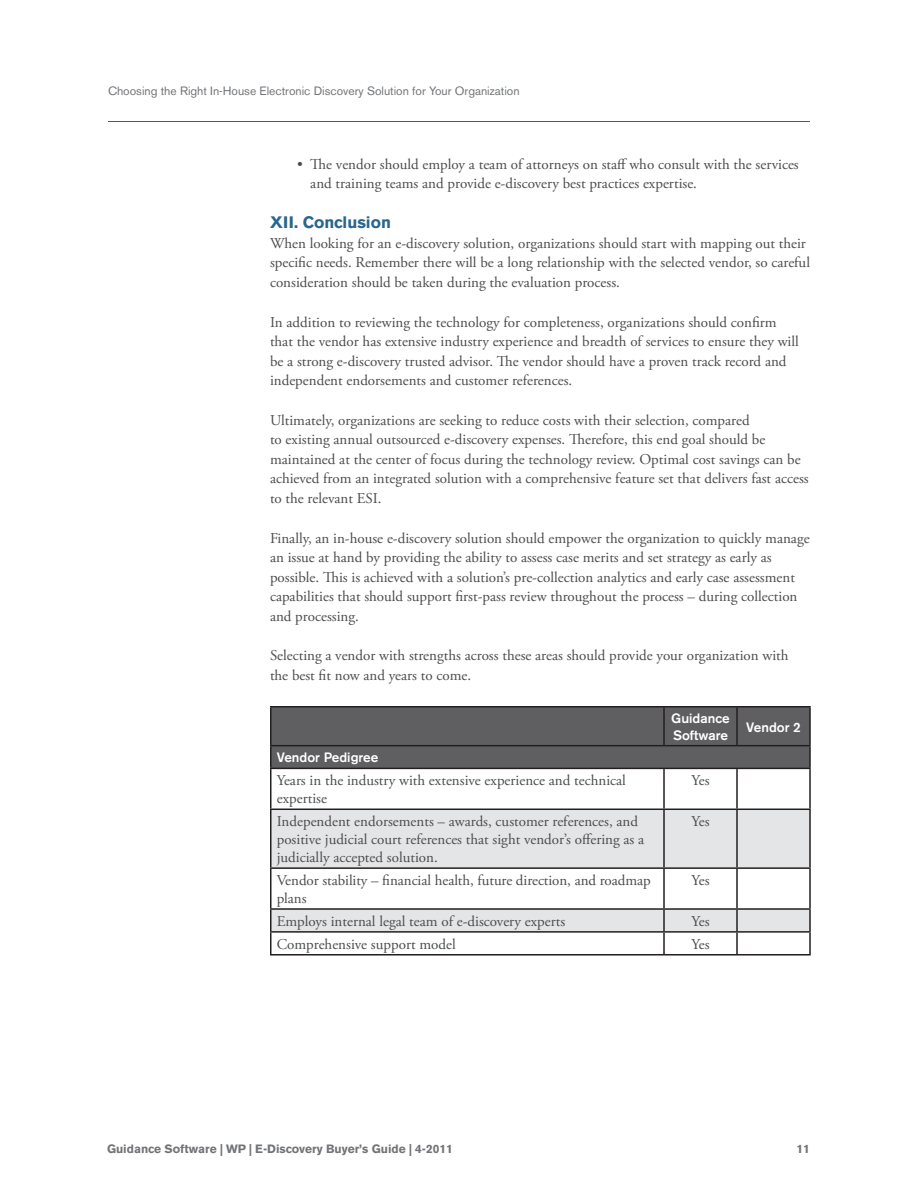
<style>
.page{position:relative;width:918px;height:1188px;background:#fff}
.page>*{position:absolute;margin:0;border:0;box-sizing:border-box;transform-origin:0 0}
.subhead{font:700 16.5px "Akzidenz Grotesk BE";color:#28668e}
.body{font:15px/19.5px "Adobe Garamond Pro";color:#4b4c4d}
.bullet_-_space_after{font:15px/18px "Adobe Garamond Pro";color:#4b4c4d}
.bullet_-_space_after-2{font:500 13.5px/16.2px "Akzidenz Grotesk BE";color:#fff}
.t1{font:12px "Akzidenz Grotesk BE";color:#727477}
.t2{font:700 12px "Akzidenz Grotesk BE";color:#727477}
</style>
<div class="page">
<hr style="left:108px;top:121px;width:702px;height:1px;background:#57585a">
<div style="left:272px;top:708px;width:537px;height:60px;background:#5f5f62"></div>
<svg style="left:272px;top:810px;width:537px;height:121px;fill:#e4e5e7"></svg>
<hr style="left:270px;top:869px;width:2px;height:39px;background:#231f20">
<hr style="left:663px;top:869px;width:2px;height:39px;background:#231f20">
<hr style="left:736px;top:869px;width:2px;height:39px;background:#231f20">
<hr style="left:809px;top:869px;width:2px;height:39px;background:#231f20">
<hr style="left:270px;top:933px;width:2px;height:21px;background:#231f20">
<hr style="left:663px;top:933px;width:2px;height:21px;background:#231f20">
<hr style="left:736px;top:933px;width:2px;height:21px;background:#231f20">
<hr style="left:809px;top:933px;width:2px;height:21px;background:#231f20">
<hr style="left:270px;top:954px;width:394px;height:2px;background:#231f20">
<hr style="left:664px;top:954px;width:73px;height:2px;background:#231f20">
<hr style="left:737px;top:954px;width:74px;height:2px;background:#231f20">
<hr style="left:270px;top:706px;width:394px;height:2px;background:#231f20">
<hr style="left:270px;top:708px;width:2px;height:37px;background:#231f20">
<hr style="left:664px;top:706px;width:73px;height:2px;background:#231f20">
<hr style="left:663px;top:708px;width:2px;height:37px;background:#231f20">
<hr style="left:737px;top:706px;width:74px;height:2px;background:#231f20">
<hr style="left:736px;top:708px;width:2px;height:37px;background:#231f20">
<hr style="left:809px;top:708px;width:2px;height:37px;background:#231f20">
<hr style="left:270px;top:745px;width:394px;height:1px;background:#231f20">
<hr style="left:270px;top:746px;width:2px;height:22px;background:#231f20">
<hr style="left:664px;top:745px;width:73px;height:1px;background:#231f20">
<hr style="left:737px;top:745px;width:74px;height:1px;background:#231f20">
<hr style="left:809px;top:746px;width:2px;height:22px;background:#231f20">
<hr style="left:270px;top:810px;width:2px;height:57px;background:#231f20">
<hr style="left:270px;top:867px;width:394px;height:2px;background:#231f20">
<hr style="left:663px;top:810px;width:2px;height:57px;background:#231f20">
<hr style="left:664px;top:867px;width:73px;height:2px;background:#231f20">
<hr style="left:736px;top:810px;width:2px;height:57px;background:#231f20">
<hr style="left:809px;top:810px;width:2px;height:57px;background:#231f20">
<hr style="left:737px;top:867px;width:74px;height:2px;background:#231f20">
<hr style="left:270px;top:908px;width:394px;height:2px;background:#231f20">
<hr style="left:270px;top:910px;width:2px;height:21px;background:#231f20">
<hr style="left:270px;top:931px;width:394px;height:2px;background:#231f20">
<hr style="left:664px;top:908px;width:73px;height:2px;background:#231f20">
<hr style="left:663px;top:910px;width:2px;height:21px;background:#231f20">
<hr style="left:664px;top:931px;width:73px;height:2px;background:#231f20">
<hr style="left:737px;top:908px;width:74px;height:2px;background:#231f20">
<hr style="left:736px;top:910px;width:2px;height:21px;background:#231f20">
<hr style="left:809px;top:910px;width:2px;height:21px;background:#231f20">
<hr style="left:737px;top:931px;width:74px;height:2px;background:#231f20">
<hr style="left:270px;top:769px;width:2px;height:40px;background:#231f20">
<hr style="left:270px;top:768px;width:394px;height:1px;background:#231f20">
<hr style="left:664px;top:768px;width:73px;height:1px;background:#231f20">
<hr style="left:737px;top:768px;width:74px;height:1px;background:#231f20">
<hr style="left:663px;top:769px;width:2px;height:40px;background:#231f20">
<hr style="left:736px;top:769px;width:2px;height:40px;background:#231f20">
<hr style="left:809px;top:769px;width:2px;height:40px;background:#231f20">
<hr style="left:270px;top:809px;width:394px;height:1px;background:#231f20">
<hr style="left:664px;top:809px;width:73px;height:1px;background:#231f20">
<hr style="left:737px;top:809px;width:74px;height:1px;background:#231f20">
<p class="t1" style="left:108px;top:84px;width:413px">Choosing the Right In-House Electronic Discovery Solution for Your Organization</p>
<p class="bullet_-_space_after" style="left:310px;top:155px;width:490px;line-height:19.5px;text-indent:-13px">• The vendor should employ a team of attorneys on staff who consult with the services and training teams and provide e-discovery best practices expertise.</p>
<p class="subhead" style="left:270px;top:213px;width:123px">XII. Conclusion</p>
<p class="body" style="left:270px;top:234px;width:542px">When looking for an e-discovery solution, organizations should start with mapping out their specific needs. Remember there will be a long relationship with the selected vendor, so careful consideration should be taken during the evaluation process.</p>
<p class="body" style="left:270px;top:313px;width:530px">In addition to reviewing the technology for completeness, organizations should confirm that the vendor has extensive industry experience and breadth of services to ensure they will be a strong e-discovery trusted advisor. The vendor should have a proven track record and independent endorsements and customer references.</p>
<p class="body" style="left:270px;top:411px;width:540px">Ultimately, organizations are seeking to reduce costs with their selection, compared<br>to existing annual outsourced e-discovery expenses. Therefore, this end goal should be maintained at the center of focus during the technology review. Optimal cost savings can be achieved from an integrated solution with a comprehensive feature set that delivers fast access to the relevant ESI.</p>
<p class="body" style="left:270px;top:529px;width:541px">Finally, an in-house e-discovery solution should empower the organization to quickly manage an issue at hand by providing the ability to assess case merits and set strategy as early as possible. This is achieved with a solution’s pre-collection analytics and early case assessment capabilities that should support first-pass review throughout the process – during collection and processing.</p>
<p class="body" style="left:270px;top:646px;width:520px">Selecting a vendor with strengths across these areas should provide your organization with the best fit now and years to come.</p>
<p class="bullet_-_space_after-2" style="left:671px;top:711px;width:60px">Guidance<br>Software</p>
<p class="bullet_-_space_after-2" style="left:746px;top:719px;width:56px">Vendor 2</p>
<p class="bullet_-_space_after-2" style="left:277px;top:749px;width:103px">Vendor Pedigree</p>
<p class="body" style="left:277px;top:772px;width:351px;line-height:18px">Years in the industry with extensive experience and technical expertise</p>
<p class="body" style="left:691px;top:771px;width:20px">Yes</p>
<p class="bullet_-_space_after" style="left:277px;top:813px;width:369px">Independent endorsements – awards, customer references, and positive judicial court references that sight vendor’s offering as a judicially accepted solution.</p>
<p class="body" style="left:691px;top:812px;width:20px">Yes</p>
<p class="bullet_-_space_after" style="left:277px;top:872px;width:376px">Vendor stability – financial health, future direction, and roadmap plans</p>
<p class="body" style="left:691px;top:871px;width:20px">Yes</p>
<p class="bullet_-_space_after" style="left:277px;top:913px;width:290px">Employs internal legal team of e-discovery experts</p>
<p class="body" style="left:691px;top:912px;width:20px">Yes</p>
<p class="bullet_-_space_after" style="left:277px;top:936px;width:181px">Comprehensive support model</p>
<p class="body" style="left:691px;top:935px;width:20px">Yes</p>
<p class="t2" style="left:107px;top:1141px;width:347px">Guidance Software | WP | E-Discovery Buyer’s Guide | 4-2011</p>
<p class="t2" style="left:797px;top:1141px;width:15px">11</p>
</div>
